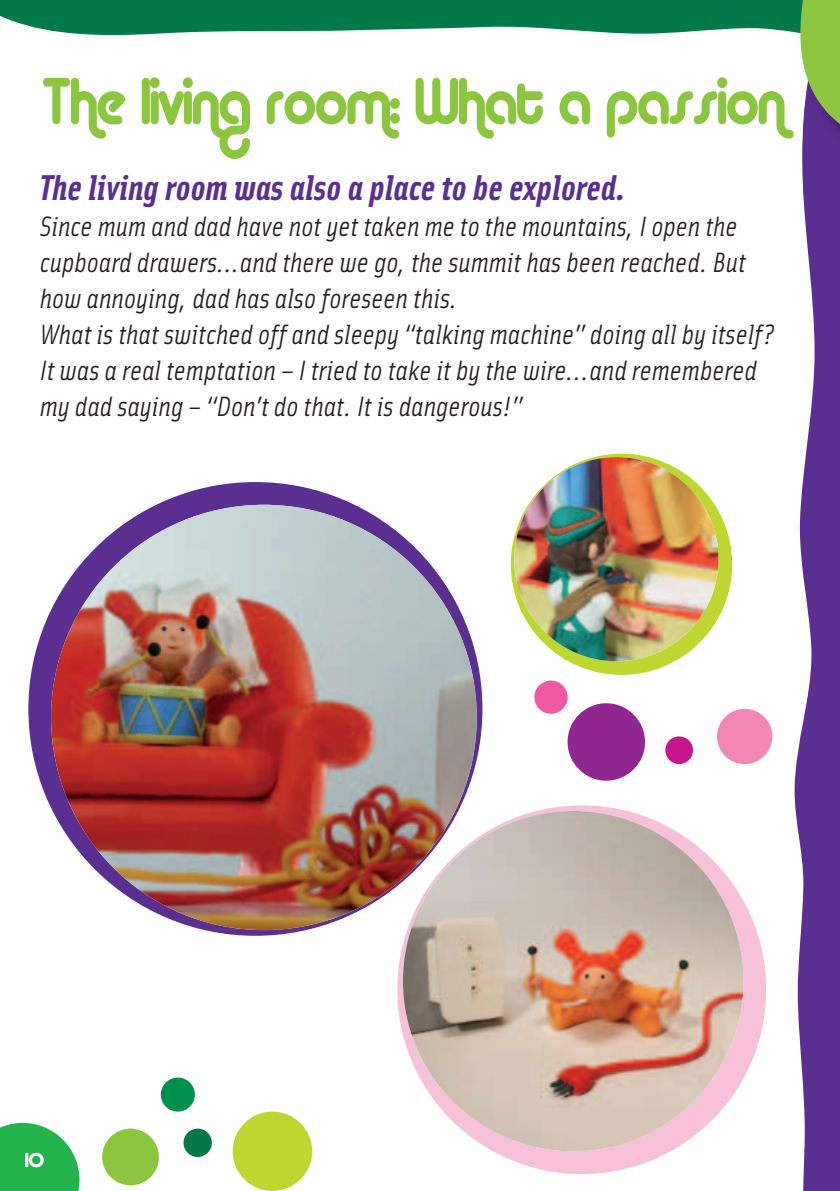
<style>
.page{position:relative;width:840px;height:1191px;background:#fff}
.page>*{position:absolute;margin:0;border:0;box-sizing:border-box;transform-origin:0 0}
.t1{font:65px "Alba";letter-spacing:-.04em;color:#8bc63e;scale:.92 1}
.t2{font:italic 36px "Solex Bold Lining";color:#5b2e91}
.t3{font:italic 28px/36px "Solex Regular Lining";color:#231f20}
.t4{font:20px "Alba";color:#fff}
</style>
<div class="page">
<svg style="left:794px;top:195px;width:45px;height:996px;fill:#5b2e91"></svg>
<img style="left:802px;top:170px;width:37px;height:25px">
<svg style="left:0;top:0;width:839px;height:170px"></svg>
<svg style="left:0;top:1123px;width:79px;height:68px;background:#3fbc62"></svg>
<div style="left:102px;top:1128px;width:57px;height:57px;background:#8bc63e;border-radius:50%"></div>
<div style="left:232px;top:1111px;width:80px;height:80px;background:#bed630;border-radius:50%"></div>
<div style="left:161px;top:1077px;width:34px;height:34px;background:#008f4d;border-radius:50%"></div>
<div style="left:183px;top:1128px;width:29px;height:29px;background:#017a47;border-radius:50%"></div>
<div style="left:28px;top:482px;width:454px;height:453px;background:#5b2e91;border-radius:50%"></div>
<div style="left:510px;top:454px;width:221px;height:221px;background:#bed630;border-radius:50%"></div>
<img style="left:514px;top:457px;width:204px;height:204px;border-radius:102px">
<img style="left:824px;top:124px;width:15px;height:67px">
<div style="left:824px;top:6px;width:15px;height:118px;background:#8bc63e"></div>
<img style="left:51px;top:505px;width:425px;height:425px;border-radius:213px">
<div style="left:534px;top:680px;width:33px;height:33px;background:#ef59a1;border-radius:50%"></div>
<div style="left:397px;top:805px;width:368px;height:369px;background:#f7c1d9;border-radius:50%"></div>
<img style="left:403px;top:811px;width:340px;height:340px;border-radius:170px">
<div style="left:716px;top:709px;width:55px;height:55px;background:#f287b6;border-radius:50%"></div>
<div style="left:567px;top:703px;width:77px;height:77px;background:#90268f;border-radius:50%"></div>
<div style="left:665px;top:736px;width:27px;height:28px;background:#c5168c;border-radius:50%"></div>
<h1 class="t1" style="left:40px;top:63px;width:810px">The living room: What a passion</h1>
<p class="t2" style="left:40px;top:164px;width:587px">The living room was also a place to be explored.</p>
<p class="t3" style="left:40px;top:207px;width:736px">Since mum and dad have not yet taken me to the mountains, I open the cupboard drawers...and there we go, the summit has been reached. But how annoying, dad has also foreseen this.<br>What is that switched off and sleepy “talking machine” doing all by itself?<br>It was a real temptation – I tried to take it by the wire...and remembered my dad saying – “Don’t do that. It is dangerous!”</p>
<p class="t4" style="left:24px;top:1148px;width:21px">10</p>
</div>
